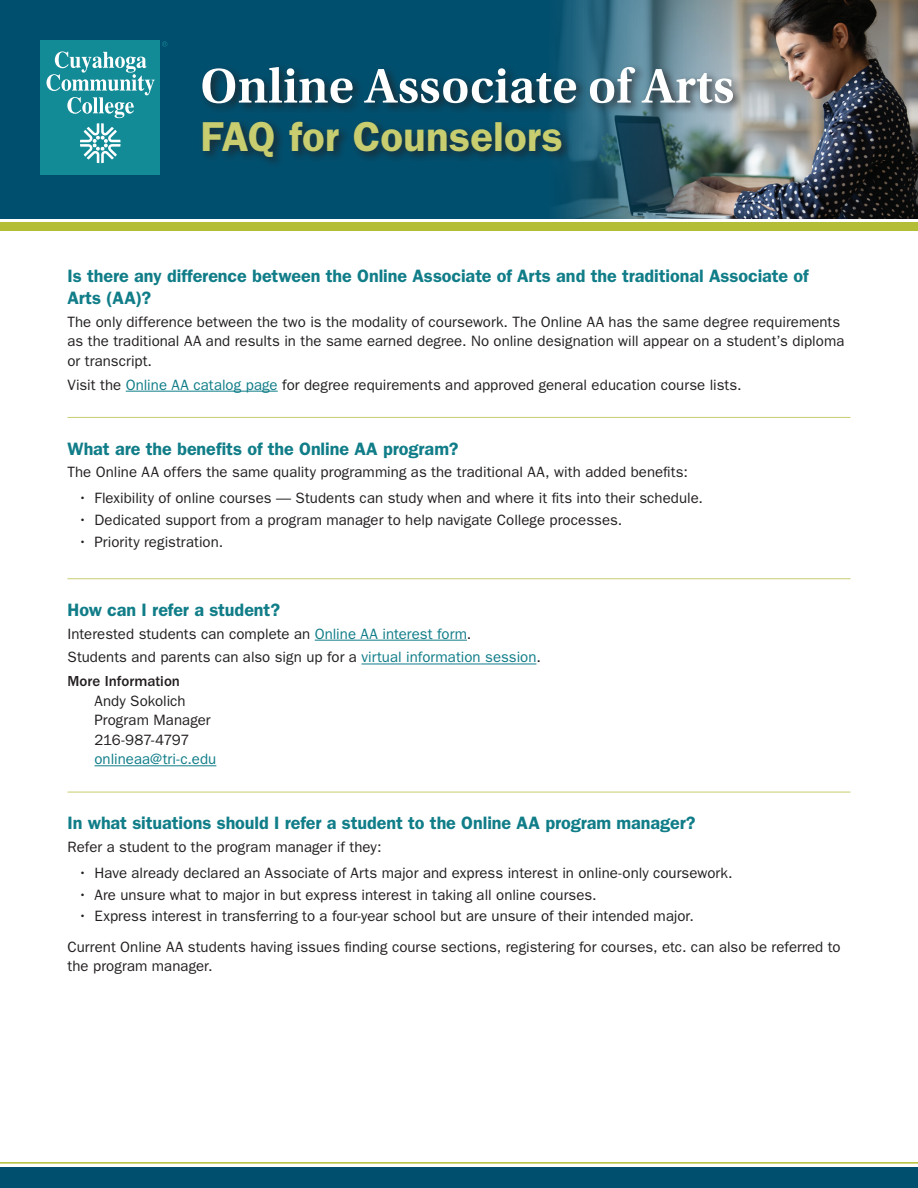
<style>
.page{position:relative;width:918px;height:1188px;background:#fff}
.page>*{position:absolute;margin:0;border:0;box-sizing:border-box;transform-origin:0 0}
.t1{font:600 51px "Utopia Std";color:#fff}
.Title_H2{font:600 42px "ITC Franklin Gothic Std";color:#c8cd6f}
.Subtitle{font:600 18px "ITC Franklin Gothic Std";letter-spacing:-.005em;color:#107d88}
.Subtitle_-_No_Rule_A{font:600 18px/21.8px "ITC Franklin Gothic Std";letter-spacing:-.005em;color:#107d88}
.Body{font:15px/19.5px "ITC Franklin Gothic Std";letter-spacing:.005em;color:#231f20}
.Body-2{font:15px "ITC Franklin Gothic Std";letter-spacing:.005em;color:#107d88}
.Body-3{font:500 15px "ITC Franklin Gothic Std";color:#231f20}
.Body-4{font:15px "ITC Franklin Gothic Std";letter-spacing:-.025em;color:#231f20}
.s1{color:#107d88}
</style>
<div class="page">
<div style="left:0;top:222px;width:918px;height:8px;background:#b3bd35"></div>
<div style="left:0;top:0;width:918px;height:219px;background:#014f6e"></div>
<div style="left:40px;top:40px;width:120px;height:135px;background:#138b96"></div>
<svg style="left:47px;top:51px;width:108px;height:112px"></svg>
<svg style="left:162px;top:41px;width:5px;height:6px"></svg>
<img style="left:559px;top:0;width:359px;height:219px">
<div style="left:199px;top:63px;width:546px;height:105px;background:#231f20;opacity:.75"></div>
<hr style="left:126px;top:391px;width:152px;height:1px;background:#107d88">
<hr style="left:68px;top:417px;width:782px;height:1px;background:#c8cd6f">
<hr style="left:68px;top:578px;width:782px;height:1px;background:#c8cd6f">
<hr style="left:315px;top:640px;width:152px;height:1px;background:#107d88">
<hr style="left:361px;top:664px;width:175px;height:1px;background:#107d88">
<hr style="left:94px;top:765px;width:122px;height:1px;background:#107d88">
<hr style="left:68px;top:792px;width:782px;height:1px;background:#c8cd6f">
<div style="left:0;top:1168px;width:918px;height:20px;background:#014f6e"></div>
<hr style="left:0;top:1162px;width:918px;height:2px;background:#b3bd35">
<h1 class="t1" style="left:200px;top:57px;width:536px">Online Associate of Arts</h1>
<h2 class="Title_H2" style="left:200px;top:111px;width:364px">FAQ for Counselors</h2>
<h1 class="Subtitle_-_No_Rule_A" style="left:68px;top:265px;width:743px">Is there any difference between the Online Associate of Arts and the traditional Associate of<br>Arts (AA)?</h1>
<p class="Body" style="left:68px;top:312px;width:778px">The only difference between the two is the modality of coursework. The Online AA has the same degree requirements as the traditional AA and results in the same earned degree. No online designation will appear on a student’s diploma or transcript.</p>
<p class="Body" style="left:68px;top:375px;width:676px">Visit the <span class="s1">Online AA catalog page</span> for degree requirements and approved general education course lists.</p>
<h1 class="Subtitle" style="left:68px;top:438px;width:393px">What are the benefits of the Online AA program?</h1>
<p class="Body" style="left:68px;top:463px;width:622px">The Online AA offers the same quality programming as the traditional AA, with added benefits:</p>
<p class="Body" style="left:78px;top:489px;width:626px">• Flexibility of online courses — Students can study when and where it fits into their schedule.</p>
<p class="Body" style="left:78px;top:510px;width:546px">• Dedicated support from a program manager to help navigate College processes.</p>
<p class="Body" style="left:78px;top:532px;width:146px">• Priority registration.</p>
<h1 class="Subtitle" style="left:68px;top:599px;width:214px">How can I refer a student?</h1>
<p class="Body" style="left:68px;top:624px;width:405px">Interested students can complete an <span class="s1">Online AA interest form</span>.</p>
<p class="Body" style="left:68px;top:648px;width:475px">Students and parents can also sign up for a <span class="s1">virtual information session</span>.</p>
<p class="Body-3" style="left:68px;top:673px;width:114px">More Information</p>
<p class="Body" style="left:94px;top:691px;width:93px">Andy Sokolich</p>
<p class="Body" style="left:94px;top:711px;width:118px">Program Manager</p>
<p class="Body-4" style="left:94px;top:731px;width:96px">216-987-4797</p>
<p class="Body-2" style="left:94px;top:751px;width:123px">onlineaa@tri-c.edu</p>
<h1 class="Subtitle" style="left:68px;top:812px;width:630px">In what situations should I refer a student to the Online AA program manager?</h1>
<p class="Body" style="left:68px;top:837px;width:316px">Refer a student to the program manager if they:</p>
<p class="Body" style="left:78px;top:863px;width:656px">• Have already declared an Associate of Arts major and express interest in online-only coursework.</p>
<p class="Body" style="left:78px;top:885px;width:520px">• Are unsure what to major in but express interest in taking all online courses.</p>
<p class="Body" style="left:78px;top:907px;width:617px">• Express interest in transferring to a four-year school but are unsure of their intended major.</p>
<p class="Body" style="left:68px;top:937px;width:775px">Current Online AA students having issues finding course sections, registering for courses, etc. can also be referred to the program manager.</p>
</div>
